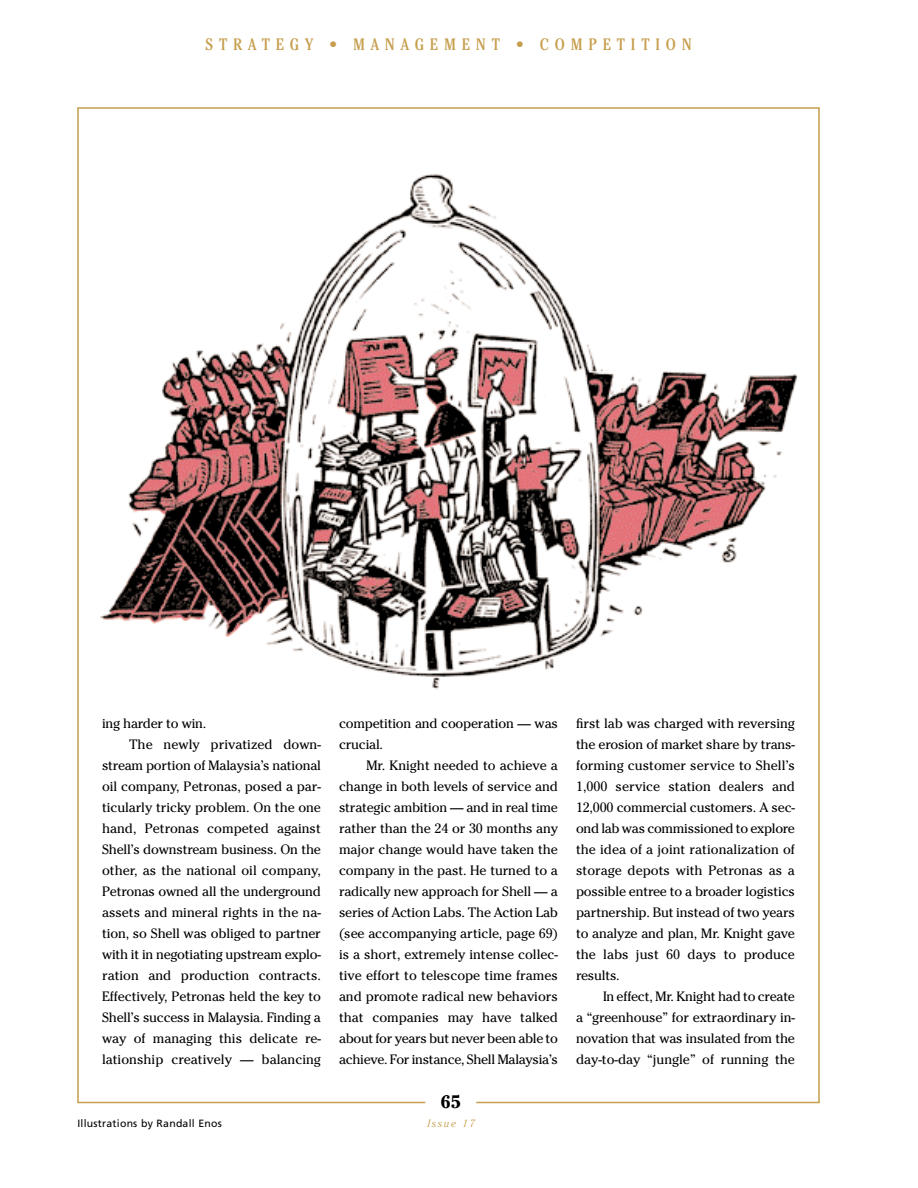
<style>
.page{position:relative;width:918px;height:1188px;background:#fff}
.page>*{position:absolute;margin:0;border:0;box-sizing:border-box;transform-origin:0 0}
.t1{font:700 18px "Cheltenham";color:#000}
.t2{font:condensed 16.5px "Cheltenham";letter-spacing:.355em;color:#c69e4d}
.t3{font:13.5px/21px "Cheltenham";letter-spacing:-.01em;color:#000;text-align:justify}
.t4{font:10.5px "Frutiger";letter-spacing:.02em;color:#000}
.t5{font:italic 300 10.5px "Cheltenham";letter-spacing:.16em;color:#c69e4d}
</style>
<div class="page">
<img style="left:100px;top:174px;width:698px;height:515px">
<hr style="left:77px;top:107px;width:743px;height:2px;background:#c69e4d">
<hr style="left:77px;top:1102px;width:743px;height:1px;background:#c69e4d">
<hr style="left:77px;top:108px;width:2px;height:994px;background:#c69e4d">
<hr style="left:818px;top:108px;width:2px;height:994px;background:#c69e4d">
<svg style="left:399px;top:1101px;width:104px;height:3px"></svg>
<p class="t2" style="left:205px;top:38px;width:488px">STRATEGY • MANAGEMENT • COMPETITION</p>
<p class="t3" style="left:102px;top:714px;width:106px">ing harder to win.</p>
<p class="t3" style="left:129px;top:735px;width:193px">The newly privatized down-</p>
<p class="t3" style="left:102px;top:756px;width:220px">stream portion of Malaysia’s national</p>
<p class="t3" style="left:102px;top:777px;width:220px">oil company, Petronas, posed a par-</p>
<p class="t3" style="left:102px;top:798px;width:221px">ticularly tricky problem. On the one</p>
<p class="t3" style="left:102px;top:819px;width:220px">hand, Petronas competed against</p>
<p class="t3" style="left:102px;top:840px;width:220px">Shell’s downstream business. On the</p>
<p class="t3" style="left:102px;top:861px;width:220px">other, as the national oil company,</p>
<p class="t3" style="left:102px;top:882px;width:220px">Petronas owned all the underground</p>
<p class="t3" style="left:102px;top:903px;width:220px">assets and mineral rights in the na-</p>
<p class="t3" style="left:102px;top:924px;width:220px">tion, so Shell was obliged to partner</p>
<p class="t3" style="left:102px;top:945px;width:220px">with it in negotiating upstream explo-</p>
<p class="t3" style="left:102px;top:966px;width:220px">ration and production contracts.</p>
<p class="t3" style="left:102px;top:987px;width:220px">Effectively, Petronas held the key to</p>
<p class="t3" style="left:102px;top:1008px;width:220px">Shell’s success in Malaysia. Finding a</p>
<p class="t3" style="left:102px;top:1029px;width:221px">way of managing this delicate re-</p>
<p class="t3" style="left:102px;top:1050px;width:220px">lationship creatively — balancing</p>
<p class="t4" style="left:77px;top:1119px;width:146px">Illustrations by Randall Enos</p>
<p class="t3" style="left:339px;top:714px;width:220px">competition and cooperation — was crucial.</p>
<p class="t3" style="left:339px;top:756px;width:221px;text-indent:27px">Mr. Knight needed to achieve a change in both levels of service and strategic ambition — and in real time rather than the 24 or 30 months any major change would have taken the company in the past. He turned to a radically new approach for Shell — a series of Action Labs. The Action Lab (see accompanying article, page 69) is a short, extremely intense collec&shy;tive effort to telescope time frames and promote radical new behaviors that companies may have talked about for years but never been able to achieve. For instance, Shell Malaysia’s</p>
<h1 class="t1" style="left:441px;top:1095px;width:22px">65</h1>
<p class="t5" style="left:427px;top:1120px;width:49px">Issue 17</p>
<p class="t3" style="left:576px;top:714px;width:221px">first lab was charged with reversing the erosion of market share by trans&shy;forming customer service to Shell’s 1,000 service station dealers and 12,000 commercial customers. A sec&shy;ond lab was commissioned to explore the idea of a joint rationalization of storage depots with Petronas as a possible entree to a broader logistics partnership. But instead of two years to analyze and plan, Mr. Knight gave the labs just 60 days to produce results.</p>
<p class="t3" style="left:576px;top:987px;width:221px;text-indent:27px">In effect, Mr. Knight had to create a “greenhouse” for extraordinary in&shy;novation that was insulated from the day-to-day “jungle” of running the</p>
</div>
